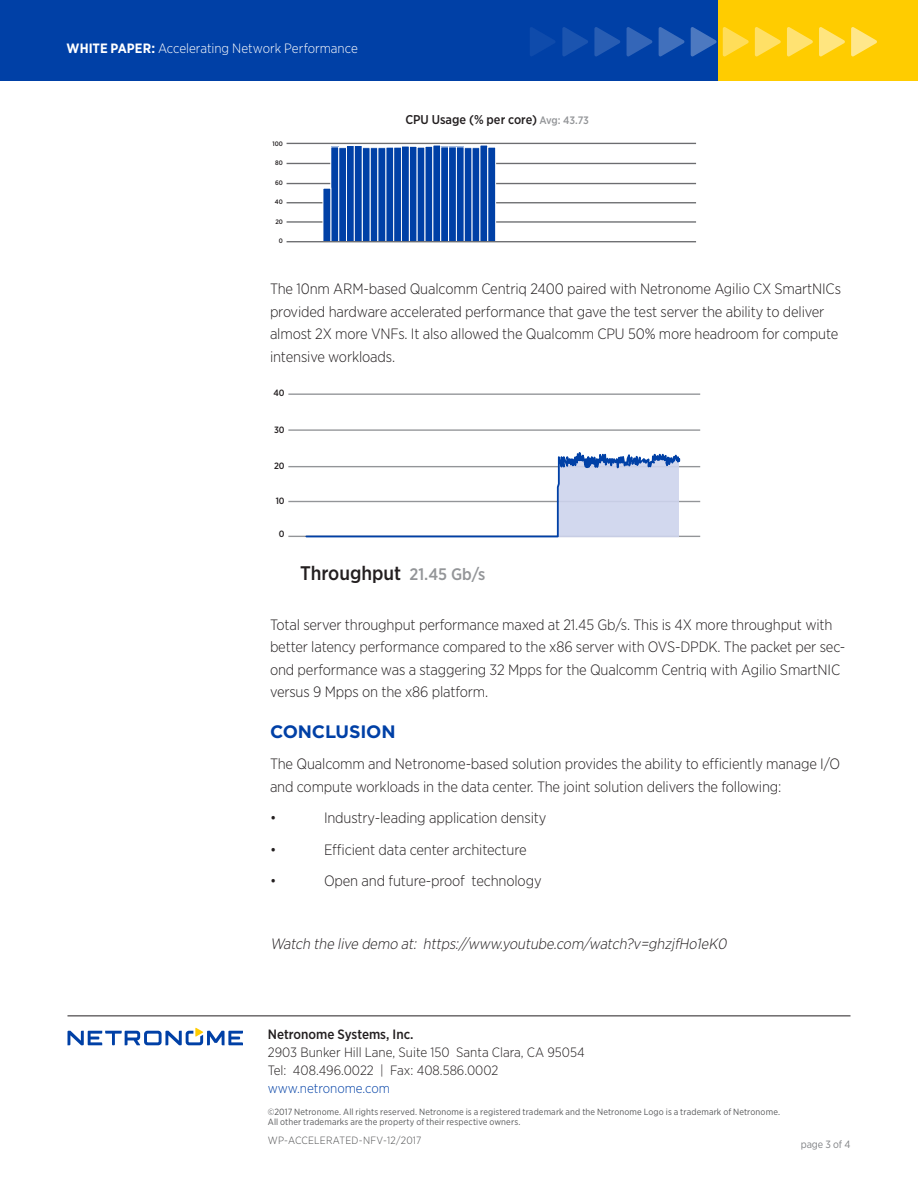
<style>
.page{position:relative;width:918px;height:1188px;background:#fff}
.page>*{position:absolute;margin:0;border:0;box-sizing:border-box;transform-origin:0 0}
.t1{font:500 19.65px "Gotham Narrow";color:#231f20}
.t2{font:700 18px "Gotham";letter-spacing:-.01em;color:#0040a6}
.t3{font:300 15px/22.5px "Gotham Narrow";letter-spacing:-.01em;color:#231f20}
.t4{font:italic 300 15px "Gotham Narrow";color:#231f20}
.t5{font:300 13.5px/18px "Gotham Narrow";color:#231f20}
.t6{font:300 13.5px "Gotham Narrow";color:#fff}
.t7{font:500 13.5px "Gotham Narrow";color:#231f20}
.t8{font:300 13.5px "Gotham Narrow";color:#0040a6}
.t9{font:500 12.75px "Gotham Narrow";color:#231f20}
.t10{font:300 10.5px "Gotham Narrow";letter-spacing:.015em;color:#4e4f50}
.t11{font:10.5px "Gotham Narrow";letter-spacing:-.01em;color:#808285}
.t12{font:500 9.15px "Gotham Narrow";color:#231f20}
.t13{font:9px/10.5px "Gotham Narrow";letter-spacing:.015em;color:#57585a}
.t14{font:500 6.45px "Gotham Narrow";color:#231f20}
.s1{font-weight:700}
.s2{font-size:10.8px;color:#939598}
.s3{font-size:16.65px;color:#939598}
</style>
<div class="page">
<hr style="left:68px;top:1016px;width:782px;height:1px;background:#231f20">
<div style="left:718px;top:0;width:200px;height:81px;background:#fc0"></div>
<div style="left:0;top:0;width:718px;height:81px;background:#0040a6"></div>
<svg style="left:851px;top:27px;width:26px;height:29px"></svg>
<svg style="left:819px;top:27px;width:26px;height:29px"></svg>
<svg style="left:787px;top:27px;width:26px;height:29px"></svg>
<svg style="left:755px;top:27px;width:26px;height:29px"></svg>
<svg style="left:723px;top:27px;width:26px;height:29px"></svg>
<svg style="left:691px;top:27px;width:26px;height:29px"></svg>
<svg style="left:659px;top:27px;width:25px;height:29px"></svg>
<svg style="left:627px;top:27px;width:25px;height:29px"></svg>
<svg style="left:594px;top:27px;width:26px;height:29px"></svg>
<svg style="left:562px;top:27px;width:26px;height:29px"></svg>
<svg style="left:530px;top:27px;width:25px;height:29px"></svg>
<svg style="left:68px;top:1028px;width:175px;height:17px"></svg>
<hr style="left:287px;top:221px;width:409px;height:2px;background:#6c6d70">
<hr style="left:287px;top:202px;width:409px;height:1px;background:#6c6d70">
<hr style="left:287px;top:183px;width:409px;height:1px;background:#6c6d70">
<hr style="left:287px;top:163px;width:409px;height:1px;background:#6c6d70">
<hr style="left:287px;top:143px;width:409px;height:1px;background:#6c6d70">
<div style="left:409px;top:146px;width:8px;height:96px;background:#0040a6"></div>
<div style="left:346px;top:146px;width:8px;height:96px;background:#0040a6"></div>
<div style="left:339px;top:148px;width:7px;height:94px;background:#0040a6"></div>
<div style="left:338px;top:147px;width:9px;height:95px;border:1px solid #fff"></div>
<div style="left:417px;top:147px;width:8px;height:95px;background:#0040a6"></div>
<div style="left:425px;top:146px;width:8px;height:96px;background:#0040a6"></div>
<div style="left:425px;top:146px;width:8px;height:96px;border:1px solid #fff"></div>
<div style="left:433px;top:145px;width:8px;height:97px;background:#0040a6"></div>
<div style="left:433px;top:145px;width:8px;height:97px;border:1px solid #fff"></div>
<div style="left:441px;top:147px;width:8px;height:95px;background:#0040a6"></div>
<div style="left:449px;top:147px;width:7px;height:95px;background:#0040a6"></div>
<div style="left:448px;top:147px;width:9px;height:95px;border:1px solid #fff"></div>
<div style="left:456px;top:147px;width:8px;height:95px;background:#0040a6"></div>
<div style="left:456px;top:147px;width:9px;height:95px;border:1px solid #fff"></div>
<div style="left:464px;top:148px;width:8px;height:94px;background:#0040a6"></div>
<div style="left:464px;top:147px;width:8px;height:95px;border:1px solid #fff"></div>
<div style="left:472px;top:148px;width:8px;height:94px;background:#0040a6"></div>
<div style="left:472px;top:147px;width:8px;height:95px;border:1px solid #fff"></div>
<div style="left:480px;top:145px;width:8px;height:97px;background:#0040a6"></div>
<div style="left:480px;top:145px;width:8px;height:97px;border:1px solid #fff"></div>
<div style="left:488px;top:147px;width:8px;height:95px;background:#0040a6"></div>
<div style="left:488px;top:147px;width:8px;height:95px;border:1px solid #fff"></div>
<div style="left:401px;top:146px;width:8px;height:96px;background:#0040a6"></div>
<div style="left:401px;top:146px;width:9px;height:96px;border:1px solid #fff"></div>
<div style="left:394px;top:147px;width:7px;height:95px;background:#0040a6"></div>
<div style="left:393px;top:147px;width:9px;height:95px;border:1px solid #fff"></div>
<div style="left:370px;top:148px;width:8px;height:94px;background:#0040a6"></div>
<div style="left:370px;top:147px;width:8px;height:95px;border:1px solid #fff"></div>
<div style="left:362px;top:148px;width:8px;height:94px;background:#0040a6"></div>
<div style="left:362px;top:147px;width:8px;height:95px;border:1px solid #fff"></div>
<div style="left:354px;top:146px;width:8px;height:96px;background:#0040a6"></div>
<div style="left:354px;top:145px;width:8px;height:97px;border:1px solid #fff"></div>
<div style="left:331px;top:147px;width:8px;height:95px;background:#0040a6"></div>
<div style="left:331px;top:147px;width:8px;height:95px;border:1px solid #fff"></div>
<div style="left:323px;top:188px;width:8px;height:54px;background:#0040a6"></div>
<div style="left:386px;top:147px;width:8px;height:95px;background:#0040a6"></div>
<div style="left:386px;top:147px;width:8px;height:95px;border:1px solid #fff"></div>
<div style="left:378px;top:148px;width:8px;height:94px;background:#0040a6"></div>
<hr style="left:287px;top:241px;width:409px;height:1px;background:#6c6d70">
<hr style="left:288px;top:501px;width:412px;height:1px;background:#939598">
<hr style="left:288px;top:466px;width:412px;height:1px;background:#939598">
<hr style="left:288px;top:429px;width:412px;height:2px;background:#939598">
<hr style="left:288px;top:393px;width:412px;height:2px;background:#939598">
<hr style="left:288px;top:536px;width:412px;height:1px;background:#939598">
<svg style="left:304px;top:452px;width:377px;height:86px"></svg>
<p class="t6" style="left:67px;top:40px;width:293px"><span class="s1">WHITE PAPER:</span> Accelerating Network Performance</p>
<p class="t14" style="left:273px;top:140px;width:12px">100</p>
<p class="t14" style="left:275px;top:159px;width:9px">80</p>
<p class="t14" style="left:275px;top:178px;width:9px">60</p>
<p class="t14" style="left:275px;top:198px;width:9px">40</p>
<p class="t14" style="left:275px;top:217px;width:9px">20</p>
<p class="t14" style="left:279px;top:237px;width:6px">0</p>
<p class="t9" style="left:405px;top:112px;width:185px">CPU Usage (% per core) <span class="s2">Avg: 43.73</span></p>
<p class="t3" style="left:270px;top:277px;width:573px">The 10nm ARM-based Qualcomm Centriq 2400 paired with Netronome Agilio CX SmartNICs provided hardware accelerated performance that gave the test server the ability to deliver almost 2X more VNFs. It also allowed the Qualcomm CPU 50% more headroom for compute intensive workloads.</p>
<p class="t12" style="left:274px;top:387px;width:13px">40</p>
<p class="t12" style="left:274px;top:424px;width:12px">30</p>
<p class="t12" style="left:274px;top:460px;width:12px">20</p>
<p class="t12" style="left:276px;top:495px;width:10px">10</p>
<p class="t12" style="left:279px;top:528px;width:7px">0</p>
<h1 class="t1" style="left:300px;top:560px;width:187px">Throughput <span class="s3">21.45 Gb/s</span></h1>
<p class="t3" style="left:270px;top:613px;width:577px">Total server throughput performance maxed at 21.45 Gb/s. This is 4X more throughput with better latency performance compared to the x86 server with OVS-DPDK. The packet per sec&shy;ond performance was a staggering 32 Mpps for the Qualcomm Centriq with Agilio SmartNIC versus 9 Mpps on the x86 platform.</p>
<p class="t2" style="left:270px;top:720px;width:127px">CONCLUSION</p>
<p class="t3" style="left:270px;top:753px;width:572px">The Qualcomm and Netronome-based solution provides the ability to efficiently manage I/O and compute workloads in the data center. The joint solution delivers the following:</p>
<p class="t3" style="left:270px;top:807px;width:8px">•</p>
<p class="t3" style="left:324px;top:807px;width:224px">Industry-leading application density</p>
<p class="t3" style="left:270px;top:838px;width:8px">•</p>
<p class="t3" style="left:324px;top:838px;width:204px">Efficient data center architecture</p>
<p class="t3" style="left:270px;top:870px;width:8px">•</p>
<p class="t3" style="left:324px;top:870px;width:219px">Open and future-proof technology</p>
<p class="t4" style="left:270px;top:935px;width:461px">Watch the live demo at: https://www.youtube.com/watch?v=ghzjfHo1eK0</p>
<p class="t7" style="left:268px;top:1026px;width:147px">Netronome Systems, Inc.</p>
<p class="t5" style="left:268px;top:1043px;width:318px">2903 Bunker Hill Lane, Suite 150 Santa Clara, CA 95054<br>Tel: 408.496.0022 | Fax: 408.586.0002</p>
<p class="t8" style="left:268px;top:1080px;width:124px">www.netronome.com</p>
<p class="t13" style="left:268px;top:1106px;width:514px">©2017 Netronome. All rights reserved. Netronome is a registered trademark and the Netronome Logo is a trademark of Netronome.<br>All other trademarks are the property of their respective owners.</p>
<p class="t10" style="left:268px;top:1134px;width:155px">WP-ACCELERATED-NFV-12/2017</p>
<p class="t11" style="left:801px;top:1138px;width:51px">page 3 of 4</p>
</div>
